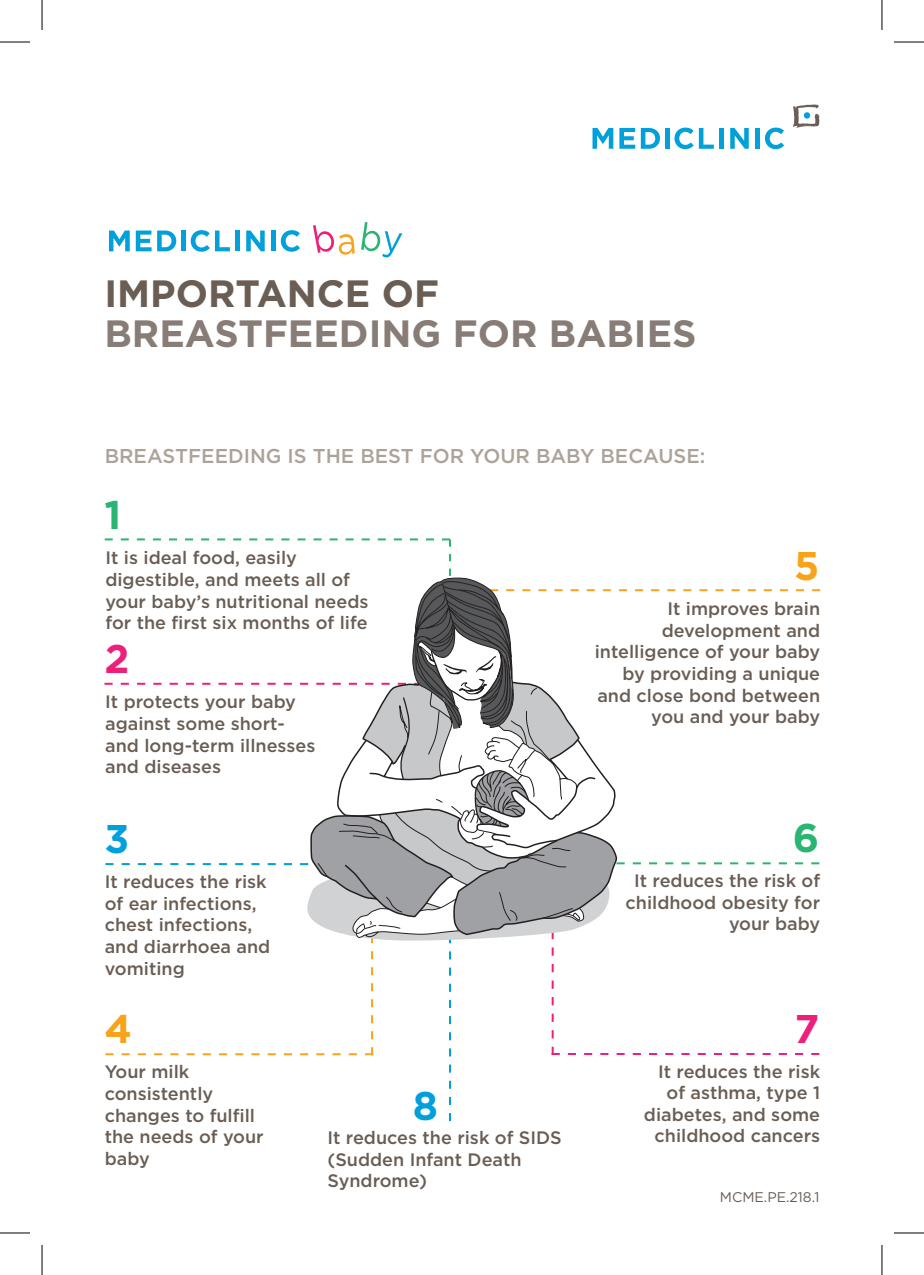
<style>
.page{position:relative;width:924px;height:1275px;background:#fff}
.page>*{position:absolute;margin:0;border:0;box-sizing:border-box;transform-origin:0 0}
.t1{font:700 40px "Gotham";color:#2bb572}
.t2{font:700 40px "Gotham";color:#00a0da}
.t3{font:700 40px "Gotham";color:#f9a31b}
.t4{font:700 40px "Gotham";color:#ee1e7b}
.t5{font:700 38px "Gotham";color:#887d76}
.t6{font:700 38px "Gotham";color:#695d54}
.t7{font:500 20px "Gotham";color:#aba29a}
.t8{font:500 18px/21.6px "Gotham";color:#695d54}
.t9{font:14px "Gotham";color:#695d54}
</style>
<div class="page">
<svg style="left:793px;top:104px;width:26px;height:24px"></svg>
<svg style="left:803px;top:112px;width:6px;height:7px"></svg>
<svg style="left:592px;top:128px;width:21px;height:21px"></svg>
<svg style="left:619px;top:128px;width:40px;height:21px"></svg>
<div style="left:664px;top:128px;width:5px;height:21px;background:#00a0da"></div>
<svg style="left:674px;top:128px;width:39px;height:21px"></svg>
<div style="left:718px;top:128px;width:5px;height:21px;background:#00a0da"></div>
<svg style="left:730px;top:128px;width:18px;height:21px"></svg>
<hr style="left:755px;top:128px;width:4px;height:21px;background:#00a0da">
<svg style="left:765px;top:128px;width:18px;height:21px"></svg>
<svg style="left:109px;top:230px;width:21px;height:21px"></svg>
<svg style="left:136px;top:230px;width:15px;height:21px"></svg>
<svg style="left:157px;top:230px;width:19px;height:21px"></svg>
<div style="left:181px;top:230px;width:5px;height:21px;background:#00a0da"></div>
<svg style="left:191px;top:230px;width:39px;height:22px"></svg>
<hr style="left:235px;top:230px;width:4px;height:21px;background:#00a0da">
<svg style="left:246px;top:230px;width:18px;height:21px"></svg>
<div style="left:271px;top:230px;width:5px;height:21px;background:#00a0da"></div>
<svg style="left:281px;top:230px;width:19px;height:22px"></svg>
<svg style="left:313px;top:225px;width:41px;height:30px"></svg>
<svg style="left:361px;top:222px;width:41px;height:36px"></svg>
<svg style="left:104px;top:538px;width:715px;height:583px"></svg>
<hr style="left:0;top:42px;width:30px;height:1px;background:#000">
<hr style="left:893px;top:42px;width:30px;height:1px;background:#000">
<hr style="left:0;top:1232px;width:30px;height:1px;background:#000">
<hr style="left:893px;top:1232px;width:30px;height:1px;background:#000">
<hr style="left:42px;top:0;width:1px;height:30px;background:#000">
<hr style="left:42px;top:1245px;width:1px;height:30px;background:#000">
<hr style="left:881px;top:0;width:1px;height:30px;background:#000">
<hr style="left:881px;top:1245px;width:1px;height:30px;background:#000">
<p class="t6" style="left:104px;top:268px;width:336px">IMPORTANCE OF</p>
<p class="t5" style="left:104px;top:308px;width:593px">BREASTFEEDING FOR BABIES</p>
<p class="t7" style="left:105px;top:443px;width:602px">BREASTFEEDING IS THE BEST FOR YOUR BABY BECAUSE:</p>
<p class="t1" style="left:104px;top:488px;width:18px">1</p>
<p class="t8" style="left:105px;top:547px;width:264px">It is ideal food, easily digestible, and meets all of your baby s’ nutritional needs for the first six months of life</p>
<p class="t4" style="left:104px;top:632px;width:26px">2</p>
<p class="t8" style="left:105px;top:691px;width:192px">It protects your baby</p>
<p class="t8" style="left:105px;top:734px;width:211px">and long-term illnesses</p>
<p class="t8" style="left:105px;top:712px;width:181px">against some short-</p>
<p class="t8" style="left:105px;top:756px;width:117px">and diseases</p>
<p class="t2" style="left:104px;top:812px;width:26px">3</p>
<p class="t8" style="left:105px;top:870px;width:167px">It reduces the risk of ear infections, chest infections, and diarrhoea and vomiting</p>
<p class="t3" style="left:104px;top:1002px;width:29px">4</p>
<p class="t8" style="left:105px;top:1061px;width:160px">Your milk consistently changes to fulfill the needs of your baby</p>
<p class="t2" style="left:412px;top:1079px;width:27px">8</p>
<p class="t8" style="left:327px;top:1126px;width:235px">It reduces the risk of SIDS (Sudden Infant Death<br>Syndrome(</p>
<p class="t3" style="left:793px;top:539px;width:27px">5</p>
<p class="t8" style="left:594px;top:598px;width:227px;text-align:right">It improves brain development and intelligence of your baby by providing a unique and close bond between you and your baby</p>
<p class="t1" style="left:792px;top:811px;width:28px">6</p>
<p class="t8" style="left:625px;top:869px;width:196px;text-align:right">It reduces the risk of childhood obesity for your baby</p>
<p class="t4" style="left:794px;top:1002px;width:26px">7</p>
<p class="t8" style="left:643px;top:1060px;width:178px;text-align:right">It reduces the risk of asthma, type 1 diabetes, and some childhood cancers</p>
<p class="t9" style="left:719px;top:1188px;width:101px">MCME.PE.218.1</p>
</div>
